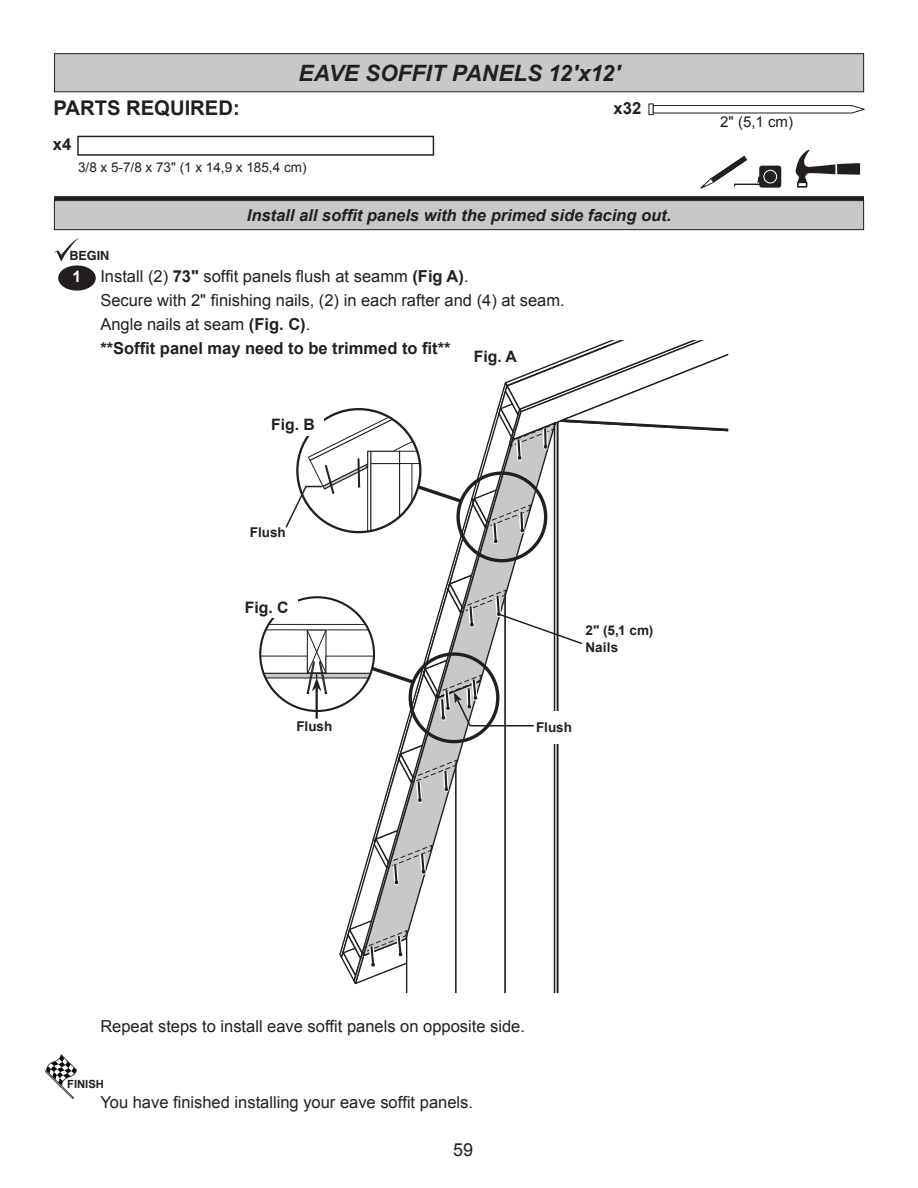
<style>
.page{position:relative;width:918px;height:1188px;background:#fff}
.page>*{position:absolute;margin:0;border:0;box-sizing:border-box;transform-origin:0 0}
.t1{font:italic 700 22.5px "Arial";letter-spacing:-.005em;color:#231f20}
.hhp_fig{font:700 20.25px "Arial";color:#231f20}
.t2{font:18px "Arial";color:#231f20}
.hhp_fig-2{font:700 16.65px "Arial";color:#231f20}
.hhp_fig-3{font:16.5px/24px "Arial";color:#231f20}
.t3{font:italic 700 16.5px "Arial";color:#231f20}
.t4{font:700 16.5px "Arial";color:#231f20}
.t5{font:700 15.75px "Arial";color:#231f20}
.t6{font:700 15.75px "Arial";color:#fff}
.hhp_fig-4{font:15px "Arial";color:#231f20}
.t7{font:13.5px "Arial";color:#231f20}
.hhp_fig-5{font:700 13.5px/16.2px "Arial";color:#231f20}
.t8{font:700 12.6px "Helvetica";color:#231f20}
.t9{font:700 11.25px "Arial";color:#231f20}
.s1{font-weight:700}
</style>
<div class="page">
<svg style="left:796px;top:150px;width:64px;height:38px"></svg>
<svg style="left:700px;top:155px;width:81px;height:34px"></svg>
<div style="left:55px;top:54px;width:809px;height:38px;background:#c7c8ca"></div>
<div style="left:54px;top:53px;width:810px;height:39px;border:1px solid #231f20"></div>
<div style="left:54px;top:196px;width:810px;height:5px;background:#231f20"></div>
<div style="left:77px;top:136px;width:357px;height:20px;border:1px solid #231f20"></div>
<div style="left:649px;top:104px;width:5px;height:11px;border:1px solid #231f20"></div>
<svg style="left:653px;top:105px;width:212px;height:9px"></svg>
<div style="left:58px;top:265px;width:38px;height:26px;background:#231f20;border-radius:50%"></div>
<svg style="left:54px;top:238px;width:25px;height:24px"></svg>
<img style="left:46px;top:1055px;width:31px;height:43px">
<div style="left:54px;top:201px;width:810px;height:29px;background:#c7c8ca"></div>
<div style="left:54px;top:200px;width:810px;height:30px;border:1px solid #231f20"></div>
<svg style="left:260px;top:340px;width:468px;height:653px"></svg>
<p class="hhp_fig" style="left:53px;top:95px;width:188px">PARTS REQUIRED:</p>
<p class="hhp_fig-2" style="left:53px;top:133px;width:20px">x4</p>
<p class="t1" style="left:298px;top:58px;width:323px">EAVE SOFFIT PANELS 12'x12'</p>
<p class="hhp_fig-2" style="left:614px;top:97px;width:29px">x32</p>
<p class="t7" style="left:78px;top:158px;width:230px">3/8 x 5-7/8 x 73" (1 x 14,9 x 185,4 cm)</p>
<p class="t8" style="left:69px;top:248px;width:42px">BEGIN</p>
<p class="t3" style="left:247px;top:204px;width:426px">Install all soffit panels with the primed side facing out.</p>
<p class="t6" style="left:73px;top:266px;width:10px">1</p>
<p class="hhp_fig-3" style="left:100px;top:265px;width:466px">Install (2) <span class="s1">73"</span> soffit panels flush at seamm <span class="s1">(Fig A)</span>.<br>Secure with 2" finishing nails, (2) in each rafter and (4) at seam.<br>Angle nails at seam <span class="s1">(Fig. C)</span>.</p>
<p class="t4" style="left:100px;top:338px;width:352px">**Soffit panel may need to be trimmed to fit**</p>
<p class="t5" style="left:474px;top:346px;width:45px">Fig. A</p>
<p class="t5" style="left:271px;top:414px;width:45px">Fig. B</p>
<p class="hhp_fig-5" style="left:250px;top:525px;width:38px">Flush</p>
<p class="t5" style="left:245px;top:597px;width:45px">Fig. C</p>
<p class="hhp_fig-5" style="left:296px;top:718px;width:38px">Flush</p>
<p class="hhp_fig-5" style="left:585px;top:623px;width:69px">2" (5,1 cm)<br>Nails</p>
<p class="hhp_fig-5" style="left:536px;top:720px;width:38px">Flush</p>
<p class="hhp_fig-4" style="left:720px;top:112px;width:74px">2" (5,1 cm)</p>
<p class="hhp_fig-3" style="left:100px;top:1014px;width:426px">Repeat steps to install eave soffit panels on opposite side.</p>
<p class="t9" style="left:67px;top:1077px;width:38px">FINISH</p>
<p class="hhp_fig-3" style="left:100px;top:1091px;width:374px">You have finished installing your eave soffit panels.</p>
<p class="t2" style="left:453px;top:1138px;width:22px">59</p>
</div>
